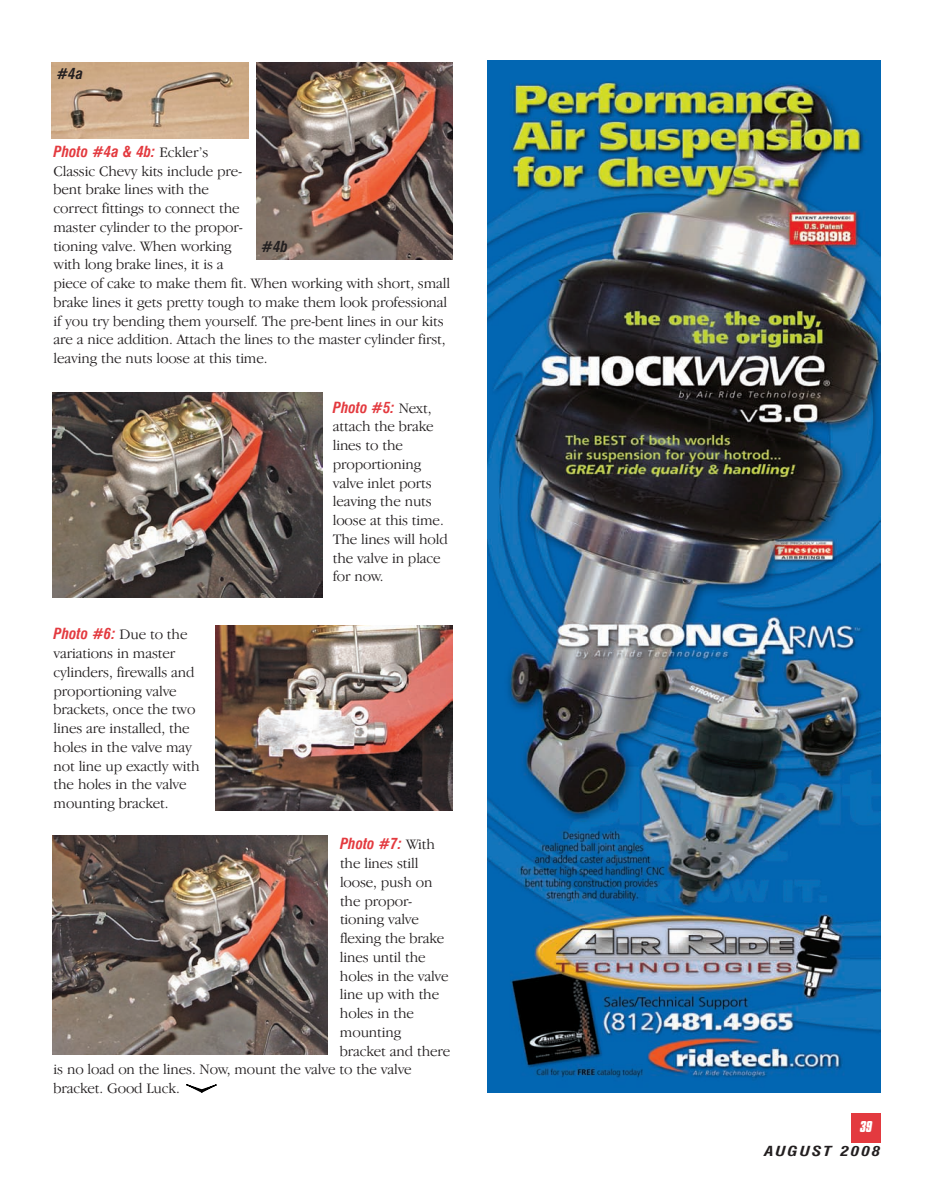
<style>
.page{position:relative;width:932px;height:1202px;background:#fff}
.page>*{position:absolute;margin:0;border:0;box-sizing:border-box;transform-origin:0 0}
.t1{font:300 15px/18.8px "Garamond IT Cby BT";letter-spacing:-.01em;color:#231f20}
.t2{font:italic 700 condensed 15px "Swiss 721 BT";color:#e33a3f}
.t3{font:italic 700 condensed 15px "Swiss 721 BT";color:#231f20}
.t4{font:italic 700 condensed 13.5px "Swiss 721 BT";letter-spacing:.1em;color:#231f20;scale:1.3 1}
.t5{font:italic 700 13.5px "Compacta BT";color:#fff}
.s1{font-family:"Swiss 721 BT";font-weight:700;font-style:italic;font-stretch:condensed;color:#e33a3f}
.s2{font-family:"Garamond IT Cby BT";font-weight:300;font-style:normal;font-stretch:normal;color:#231f20}
</style>
<div class="page">
<div style="left:851px;top:1113px;width:30px;height:29px;background:#e33a3f"></div>
<img style="left:51px;top:62px;width:197px;height:76px">
<img style="left:256px;top:62px;width:197px;height:198px">
<img style="left:53px;top:392px;width:269px;height:205px">
<img style="left:216px;top:625px;width:237px;height:185px">
<img style="left:52px;top:836px;width:276px;height:218px">
<svg style="left:186px;top:1084px;width:31px;height:8px"></svg>
<img style="left:488px;top:61px;width:392px;height:1031px">
<p class="t3" style="left:57px;top:68px;width:28px">#4a</p>
<p class="t1" style="left:54px;top:144px;width:398px"><span class="s1">Photo #4a &amp; 4b:</span> Eckler’s<br>Classic Chevy kits include pre-<br>bent brake lines with the<br>correct fittings to connect the<br>master cylinder to the propor-<br>tioning valve. When working<br>with long brake lines, it is a<br>piece of cake to make them fit. When working with short, small brake lines it gets pretty tough to make them look professional if you try bending them yourself. The pre-bent lines in our kits are a nice addition. Attach the lines to the master cylinder first, leaving the nuts loose at this time.</p>
<p class="t3" style="left:261px;top:241px;width:28px">#4b</p>
<p class="t1" style="left:54px;top:626px;width:148px"><span class="s1">Photo #6:</span> Due to the variations in master cylinders, firewalls and proportioning valve brackets, once the two lines are installed, the holes in the valve may not line up exactly with the holes in the valve mounting bracket.</p>
<p class="t1" style="left:333px;top:400px;width:116px"><span class="s1">Photo #5:</span> Next, attach the brake lines to the proportioning valve inlet ports leaving the nuts loose at this time.<br>The lines will hold the valve in place for now.</p>
<p class="t2" style="left:340px;top:838px;width:97px">Photo #7: <span class="s2">With</span></p>
<p class="t1" style="left:340px;top:855px;width:80px">the lines still</p>
<p class="t1" style="left:340px;top:874px;width:94px">loose, push on</p>
<p class="t1" style="left:340px;top:892px;width:74px">the propor-</p>
<p class="t1" style="left:340px;top:911px;width:81px">tioning valve</p>
<p class="t1" style="left:340px;top:930px;width:106px">flexing the brake</p>
<p class="t1" style="left:340px;top:949px;width:87px">lines until the</p>
<p class="t1" style="left:340px;top:967px;width:110px">holes in the valve</p>
<p class="t1" style="left:340px;top:986px;width:101px">line up with the</p>
<p class="t1" style="left:340px;top:1005px;width:75px">holes in the</p>
<p class="t1" style="left:340px;top:1024px;width:63px">mounting</p>
<p class="t1" style="left:340px;top:1042px;width:112px">bracket and there</p>
<p class="t1" style="left:54px;top:1061px;width:360px">is no load on the lines. Now, mount the valve to the valve</p>
<p class="t1" style="left:54px;top:1080px;width:128px">bracket. Good Luck.</p>
<p class="t5" style="left:860px;top:1121px;width:14px">39</p>
<p class="t4" style="left:764px;top:1145px;width:91px">AUGUST 2008</p>
</div>
